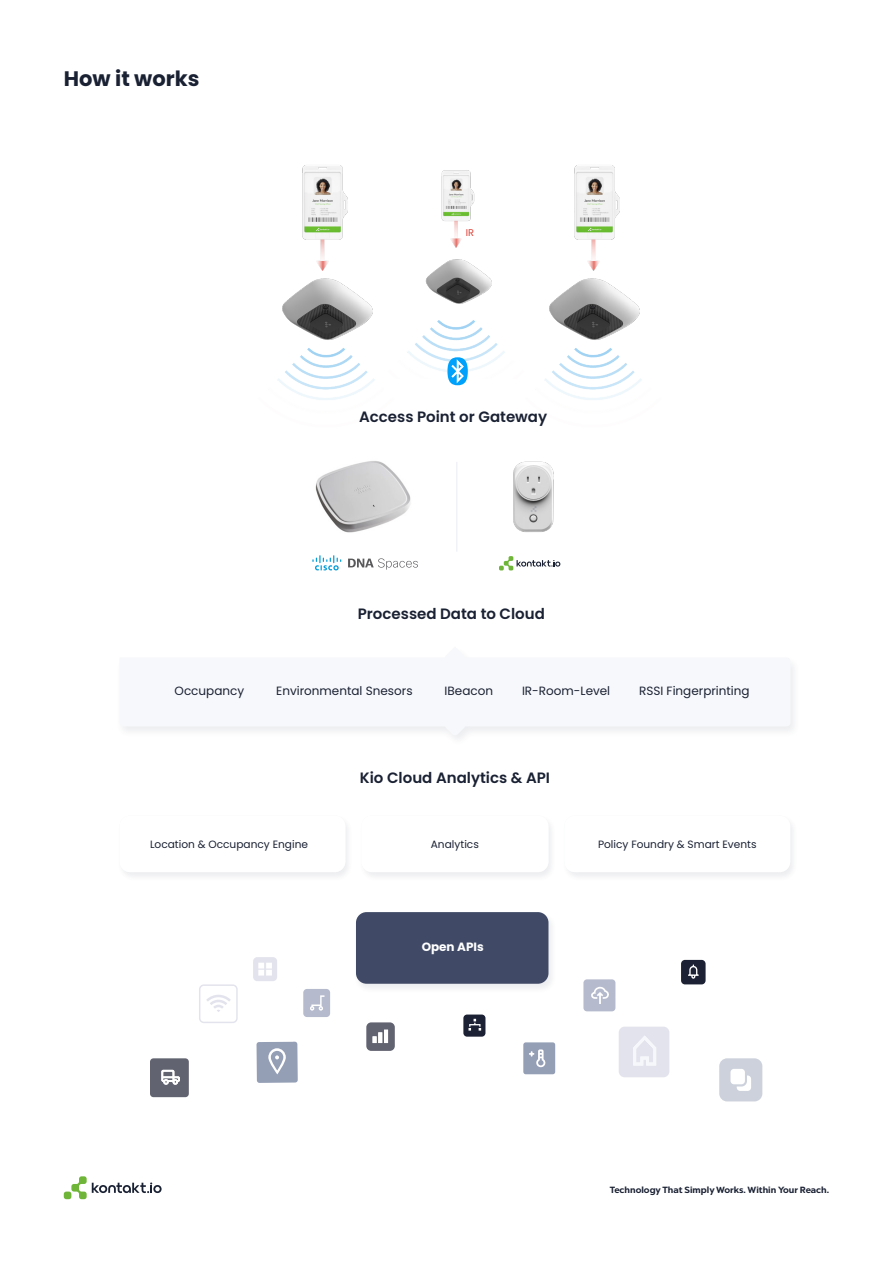
<style>
.page{position:relative;width:893px;height:1263px;background:#fff}
.page>*{position:absolute;margin:0;border:0;box-sizing:border-box;transform-origin:0 0}
.t1{font:700 21px "Poppins";color:#1a2133}
.t2{font:600 15px "Poppins";color:#1a2133}
.t3{font:12px "Poppins";color:#1a2133}
.t4{font:700 12px "Poppins";color:#fff}
.t5{font:10.65px "Poppins";color:#1a2133}
.t6{font:9.75px "Poppins";color:#dc4238}
.t7{font:700 9px "Chronica Pro";color:#1a2133}
</style>
<div class="page">
<img style="left:588px;top:246px;width:11px;height:24px">
<img style="left:317px;top:246px;width:11px;height:24px">
<img style="left:451px;top:225px;width:10px;height:22px">
<svg style="left:123px;top:665px;width:668px;height:71px"></svg>
<div style="left:353px;top:911px;width:204px;height:83px;background:#f8f8f9"></div>
<div style="left:356px;top:912px;width:192px;height:72px;background:#404a66;border-radius:11px"></div>
<div style="left:117px;top:814px;width:237px;height:68px;background:#f8f8f9"></div>
<div style="left:359px;top:814px;width:198px;height:68px;background:#f8f8f9"></div>
<div style="left:562px;top:814px;width:237px;height:68px;background:#f8f8f9"></div>
<div style="left:119px;top:815px;width:226px;height:57px;background:#fff;border-radius:11px"></div>
<div style="left:361px;top:815px;width:187px;height:57px;background:#fff;border-radius:11px"></div>
<div style="left:564px;top:815px;width:226px;height:57px;background:#fff;border-radius:11px"></div>
<svg style="left:71px;top:1176px;width:91px;height:23px"></svg>
<div style="left:64px;top:1191px;width:7px;height:8px;background:#6eb538;border-radius:3px"></div>
<img style="left:549px;top:278px;width:91px;height:53px">
<img style="left:282px;top:278px;width:91px;height:53px">
<img style="left:545px;top:331px;width:97px;height:69px">
<img style="left:278px;top:331px;width:97px;height:69px">
<img style="left:407px;top:320px;width:98px;height:52px">
<div style="left:447px;top:356px;width:20px;height:29px;background:#fff;border-radius:50%"></div>
<svg style="left:447px;top:357px;width:21px;height:28px"></svg>
<img style="left:315px;top:461px;width:96px;height:72px">
<img style="left:425px;top:259px;width:67px;height:45px">
<div style="left:583px;top:979px;width:32px;height:32px;background:#b5bacc;border-radius:3px"></div>
<svg style="left:591px;top:986px;width:18px;height:18px"></svg>
<div style="left:681px;top:960px;width:25px;height:24px;background:#1c2133;border-radius:4px"></div>
<svg style="left:688px;top:964px;width:11px;height:15px"></svg>
<div style="left:256px;top:1042px;width:42px;height:41px;background:#949eb5;border-radius:3px"></div>
<img style="left:280px;top:1041px;width:13px;height:1px">
<svg style="left:268px;top:1048px;width:18px;height:26px"></svg>
<svg style="left:366px;top:1022px;width:29px;height:29px"></svg>
<hr style="left:378px;top:1032px;width:4px;height:11px;background:#fff">
<hr style="left:384px;top:1030px;width:4px;height:13px;background:#fff">
<svg style="left:150px;top:1058px;width:39px;height:39px"></svg>
<div style="left:303px;top:989px;width:27px;height:28px;background:#b5bacc;border-radius:4px"></div>
<svg style="left:310px;top:995px;width:14px;height:16px"></svg>
<svg style="left:253px;top:957px;width:24px;height:24px"></svg>
<div style="left:463px;top:1014px;width:22px;height:23px;background:#1c2133;border-radius:4px"></div>
<svg style="left:468px;top:1019px;width:13px;height:11px"></svg>
<svg style="left:619px;top:1027px;width:50px;height:50px"></svg>
<svg style="left:719px;top:1058px;width:43px;height:43px"></svg>
<div style="left:523px;top:1042px;width:32px;height:32px;background:#949eb5;border-radius:2px"></div>
<svg style="left:529px;top:1049px;width:17px;height:19px"></svg>
<img style="left:513px;top:461px;width:41px;height:71px">
<svg style="left:312px;top:555px;width:29px;height:15px"></svg>
<svg style="left:348px;top:558px;width:70px;height:12px"></svg>
<svg style="left:499px;top:556px;width:61px;height:14px"></svg>
<svg style="left:199px;top:984px;width:39px;height:39px"></svg>
<img style="left:574px;top:165px;width:46px;height:81px">
<img style="left:302px;top:165px;width:46px;height:81px">
<img style="left:441px;top:170px;width:34px;height:55px">
<hr style="left:456px;top:462px;width:1px;height:90px;background:#f0f2f7">
<h1 class="t1" style="left:64px;top:66px;width:137px">How it works</h1>
<p class="t6" style="left:466px;top:226px;width:10px">IR</p>
<p class="t2" style="left:359px;top:408px;width:190px">Access Point or Gateway</p>
<p class="t2" style="left:358px;top:605px;width:189px">Processed Data to Cloud</p>
<p class="t3" style="left:175px;top:683px;width:71px">Occupancy</p>
<p class="t3" style="left:276px;top:683px;width:138px">Environmental Snesors</p>
<p class="t3" style="left:445px;top:683px;width:50px">IBeacon</p>
<p class="t3" style="left:522px;top:683px;width:90px">IR-Room-Level</p>
<p class="t3" style="left:639px;top:683px;width:112px">RSSI Fingerprinting</p>
<p class="t2" style="left:360px;top:769px;width:192px">Kio Cloud Analytics &amp; API</p>
<p class="t5" style="left:150px;top:838px;width:160px">Location &amp; Occupancy Engine</p>
<p class="t5" style="left:431px;top:838px;width:50px">Analytics</p>
<p class="t5" style="left:598px;top:838px;width:160px">Policy Foundry &amp; Smart Events</p>
<p class="t4" style="left:422px;top:940px;width:64px">Open APIs</p>
<p class="t7" style="left:610px;top:1184px;width:221px">Technology That Simply Works. Within Your Reach.</p>
</div>
